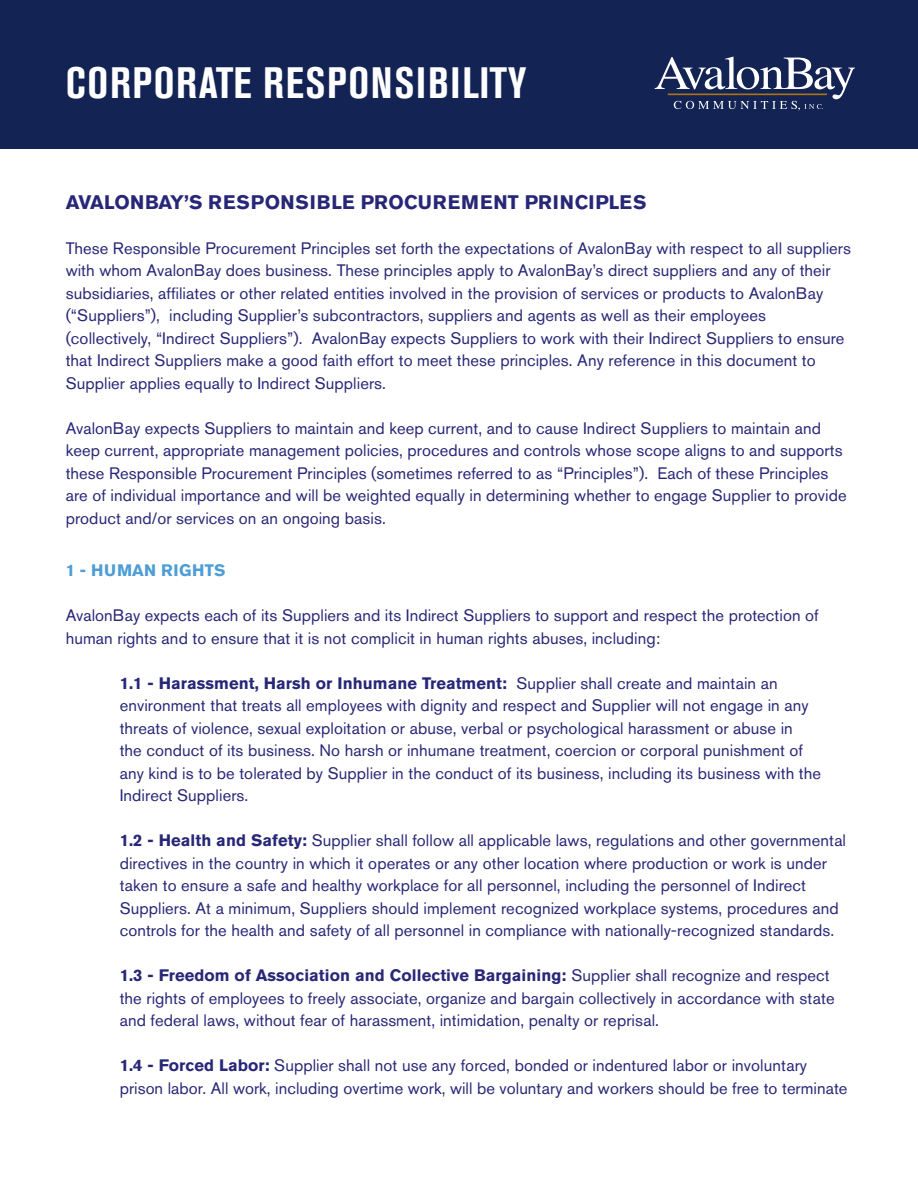
<style>
.page{position:relative;width:918px;height:1188px;background:#fff}
.page>*{position:absolute;margin:0;border:0;box-sizing:border-box;transform-origin:0 0}
.t1{font:700 condensed 43.5px "Akzidenz Grotesk BE";letter-spacing:.04em;color:#fff}
.t2{font:700 19.5px "Akzidenz Grotesk Pro";letter-spacing:.025em;color:#282777}
.t3{font:16.5px/22.5px "Akzidenz Grotesk Pro";letter-spacing:.005em;color:#282777}
.t4{font:700 16.5px "Akzidenz Grotesk Pro";letter-spacing:.025em;color:#4e9dd6}
.s1{font-weight:700}
</style>
<div class="page">
<div style="left:0;top:0;width:918px;height:148px;background:#132354"></div>
<svg style="left:655px;top:57px;width:200px;height:54px"></svg>
<hr style="left:668px;top:94px;width:159px;height:1px;background:#ad7312">
<h1 class="t1" style="left:66px;top:58px;width:462px">CORPORATE RESPONSIBILITY</h1>
<p class="t2" style="left:66px;top:189px;width:582px">AVALONBAY’S RESPONSIBLE PROCUREMENT PRINCIPLES</p>
<p class="t3" style="left:66px;top:237px;width:787px">These Responsible Procurement Principles set forth the expectations of AvalonBay with respect to all suppliers with whom AvalonBay does business. These principles apply to AvalonBay’s direct suppliers and any of their subsidiaries, affiliates or other related entities involved in the provision of services or products to AvalonBay (“Suppliers”), including Supplier’s subcontractors, suppliers and agents as well as their employees (collectively, “Indirect Suppliers”). AvalonBay expects Suppliers to work with their Indirect Suppliers to ensure that Indirect Suppliers make a good faith effort to meet these principles. Any reference in this document to Supplier applies equally to Indirect Suppliers.</p>
<p class="t3" style="left:66px;top:417px;width:783px">AvalonBay expects Suppliers to maintain and keep current, and to cause Indirect Suppliers to maintain and keep current, appropriate management policies, procedures and controls whose scope aligns to and supports these Responsible Procurement Principles (sometimes referred to as “Principles”). Each of these Principles are of individual importance and will be weighted equally in determining whether to engage Supplier to provide product and/or services on an ongoing basis.</p>
<p class="t4" style="left:66px;top:560px;width:161px">1 - HUMAN RIGHTS</p>
<p class="t3" style="left:66px;top:604px;width:755px">AvalonBay expects each of its Suppliers and its Indirect Suppliers to support and respect the protection of human rights and to ensure that it is not complicit in human rights abuses, including:</p>
<p class="t3" style="left:120px;top:672px;width:703px"><span class="s1">1.1 - Harassment, Harsh or Inhumane Treatment:</span> Supplier shall create and maintain an environment that treats all employees with dignity and respect and Supplier will not engage in any threats of violence, sexual exploitation or abuse, verbal or psychological harassment or abuse in<br>the conduct of its business. No harsh or inhumane treatment, coercion or corporal punishment of any kind is to be tolerated by Supplier in the conduct of its business, including its business with the Indirect Suppliers.</p>
<p class="t3" style="left:120px;top:829px;width:728px"><span class="s1">1.2 - Health and Safety:</span> Supplier shall follow all applicable laws, regulations and other governmental directives in the country in which it operates or any other location where production or work is under taken to ensure a safe and healthy workplace for all personnel, including the personnel of Indirect Suppliers. At a minimum, Suppliers should implement recognized workplace systems, procedures and controls for the health and safety of all personnel in compliance with nationally-recognized standards.</p>
<p class="t3" style="left:120px;top:964px;width:716px"><span class="s1">1.3 - Freedom of Association and Collective Bargaining:</span> Supplier shall recognize and respect the rights of employees to freely associate, organize and bargain collectively in accordance with state and federal laws, without fear of harassment, intimidation, penalty or reprisal.</p>
<p class="t3" style="left:120px;top:1054px;width:729px"><span class="s1">1.4 - Forced Labor:</span> Supplier shall not use any forced, bonded or indentured labor or involuntary prison labor. All work, including overtime work, will be voluntary and workers should be free to terminate</p>
</div>
